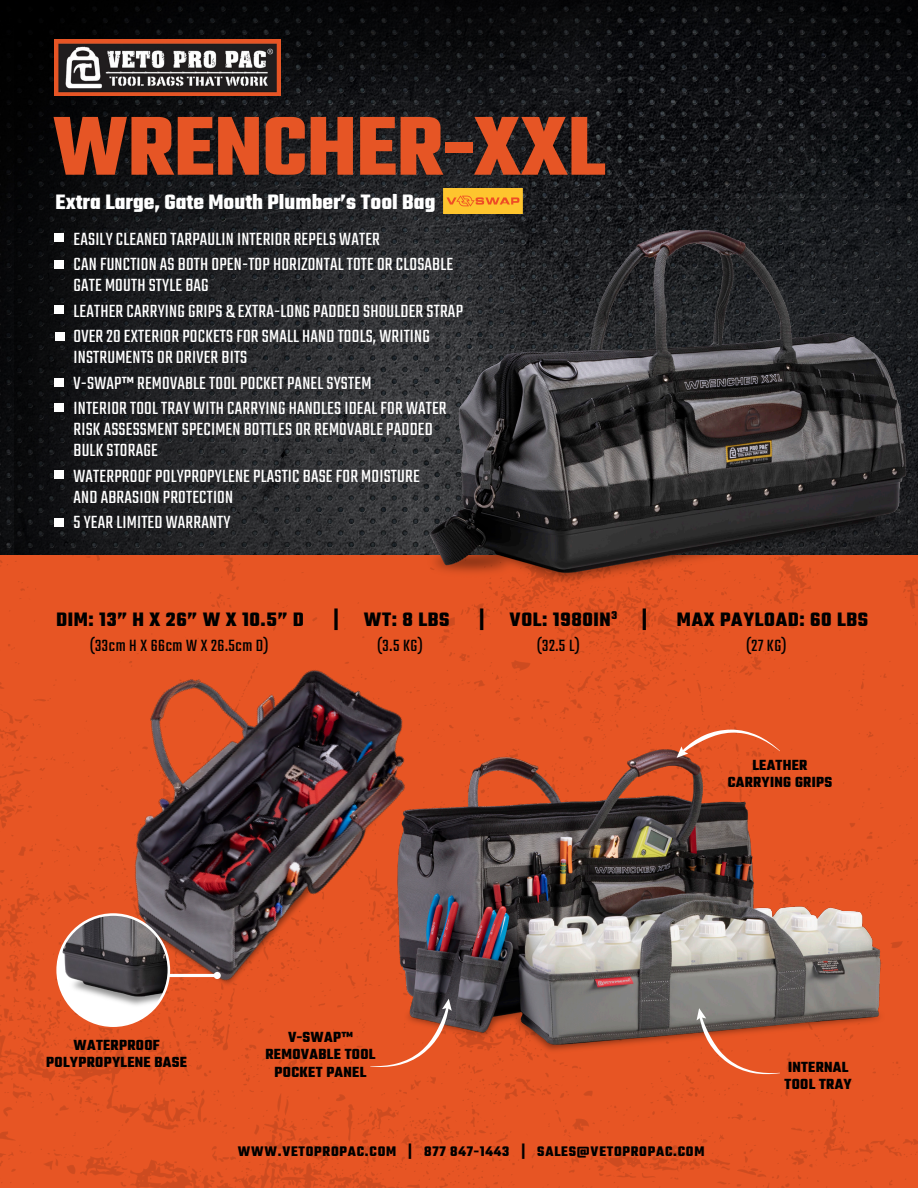
<style>
.page{position:relative;width:918px;height:1188px;background:#fff}
.page>*{position:absolute;margin:0;border:0;box-sizing:border-box;transform-origin:0 0}
.t1{font:700 90px "Teko";color:#e65525}
.t2{font:700 22.5px "Teko";color:#fff}
.t3{font:700 21px "Teko";letter-spacing:.03em;color:#000}
.t4{font:19.5px/21px "Teko";letter-spacing:.01em;color:#fff}
.t5{font:18px "Teko";letter-spacing:.03em;color:#000}
.t6{font:700 15.9px/17.4px "Teko";letter-spacing:.02em;color:#000;text-align:center}
.t7{font:700 15px "Teko";letter-spacing:.05em;color:#000}
</style>
<div class="page">
<img style="left:15px;top:0;width:903px;height:555px">
<img style="left:0;top:556px;width:918px;height:632px">
<img style="left:54px;top:39px;width:227px;height:57px">
<div style="left:55px;top:233px;width:9px;height:9px;background:#fff"></div>
<div style="left:55px;top:332px;width:9px;height:8px;background:#fff"></div>
<div style="left:55px;top:305px;width:9px;height:9px;background:#fff"></div>
<div style="left:55px;top:378px;width:9px;height:9px;background:#fff"></div>
<div style="left:54px;top:403px;width:9px;height:9px;background:#fff"></div>
<div style="left:55px;top:260px;width:9px;height:9px;background:#fff"></div>
<img style="left:444px;top:189px;width:79px;height:25px">
<div style="left:55px;top:470px;width:9px;height:9px;background:#fff"></div>
<div style="left:55px;top:518px;width:9px;height:8px;background:#fff"></div>
<img style="left:403px;top:227px;width:515px;height:382px">
<img style="left:452px;top:750px;width:436px;height:305px">
<img style="left:38px;top:588px;width:458px;height:441px">
<svg style="left:370px;top:999px;width:82px;height:68px;background:#ce5b36"></svg>
<svg style="left:677px;top:730px;width:103px;height:28px;background:#e7673d"></svg>
<svg style="left:697px;top:1008px;width:83px;height:67px;background:#c16444"></svg>
<hr style="left:85px;top:974px;width:132px;height:3px;background:#fff">
<div style="left:214px;top:972px;width:7px;height:7px;background:#fff;border-radius:50%"></div>
<img style="left:58px;top:915px;width:111px;height:110px">
<div style="left:56px;top:913px;width:114px;height:114px;border:3px solid #fff;border-radius:50%"></div>
<p class="t1" style="left:53px;top:88px;width:554px">WRENCHER-XXL</p>
<p class="t2" style="left:56px;top:187px;width:381px">Extra Large, Gate Mouth Plumber’s Tool Bag</p>
<p class="t4" style="left:74px;top:229px;width:308px">EASILY CLEANED TARPAULIN INTERIOR REPELS WATER</p>
<p class="t4" style="left:74px;top:255px;width:381px">CAN FUNCTION AS BOTH OPEN-TOP HORIZONTAL TOTE OR CLOSABLE<br>GATE MOUTH STYLE BAG</p>
<p class="t4" style="left:74px;top:301px;width:391px">LEATHER CARRYING GRIPS &amp; EXTRA-LONG PADDED SHOULDER STRAP</p>
<p class="t4" style="left:74px;top:327px;width:358px">OVER 20 EXTERIOR POCKETS FOR SMALL HAND TOOLS, WRITING<br>INSTRUMENTS OR DRIVER BITS</p>
<p class="t4" style="left:74px;top:373px;width:299px">V-SWAP™ REMOVABLE TOOL POCKET PANEL SYSTEM</p>
<p class="t4" style="left:74px;top:399px;width:375px">INTERIOR TOOL TRAY WITH CARRYING HANDLES IDEAL FOR WATER</p>
<p class="t4" style="left:74px;top:420px;width:361px">RISK ASSESSMENT SPECIMEN BOTTLES OR REMOVABLE PADDED<br>BULK STORAGE</p>
<p class="t4" style="left:74px;top:466px;width:348px">WATERPROOF POLYPROPYLENE PLASTIC BASE FOR MOISTURE</p>
<p class="t4" style="left:74px;top:487px;width:161px">AND ABRASION PROTECTION</p>
<p class="t4" style="left:74px;top:513px;width:159px">5 YEAR LIMITED WARRANTY</p>
<p class="t3" style="left:56px;top:606px;width:249px">DIM: 13” H X 26” W X 10.5” D</p>
<p class="t3" style="left:334px;top:606px;width:118px">| WT: 8 LBS</p>
<p class="t3" style="left:479px;top:606px;width:170px">| VOL: 1980IN<sup>3</sup> |</p>
<p class="t3" style="left:677px;top:606px;width:193px">MAX PAYLOAD: 60 LBS</p>
<p class="t5" style="left:90px;top:635px;width:180px">(33cm H X 66cm W X 26.5cm D)</p>
<p class="t5" style="left:377px;top:635px;width:47px">(3.5 KG)</p>
<p class="t5" style="left:537px;top:635px;width:45px">(32.5 L)</p>
<p class="t5" style="left:746px;top:635px;width:42px">(27 KG)</p>
<p class="t6" style="left:728px;top:757px;width:106px">LEATHER<br>CARRYING GRIPS</p>
<p class="t6" style="left:74px;top:1037px;width:88px">WATERPROOF</p>
<p class="t6" style="left:46px;top:1054px;width:142px">POLYPROPYLENE BASE</p>
<p class="t6" style="left:266px;top:1029px;width:111px">V-SWAP™<br>REMOVABLE TOOL<br>POCKET PANEL</p>
<p class="t7" style="left:238px;top:1141px;width:468px">WWW.VETOPROPAC.COM | 877 847-1443 | SALES@VETOPROPAC.COM</p>
<p class="t6" style="left:788px;top:1059px;width:62px">INTERNAL</p>
<p class="t6" style="left:785px;top:1077px;width:69px">TOOL TRAY</p>
</div>
